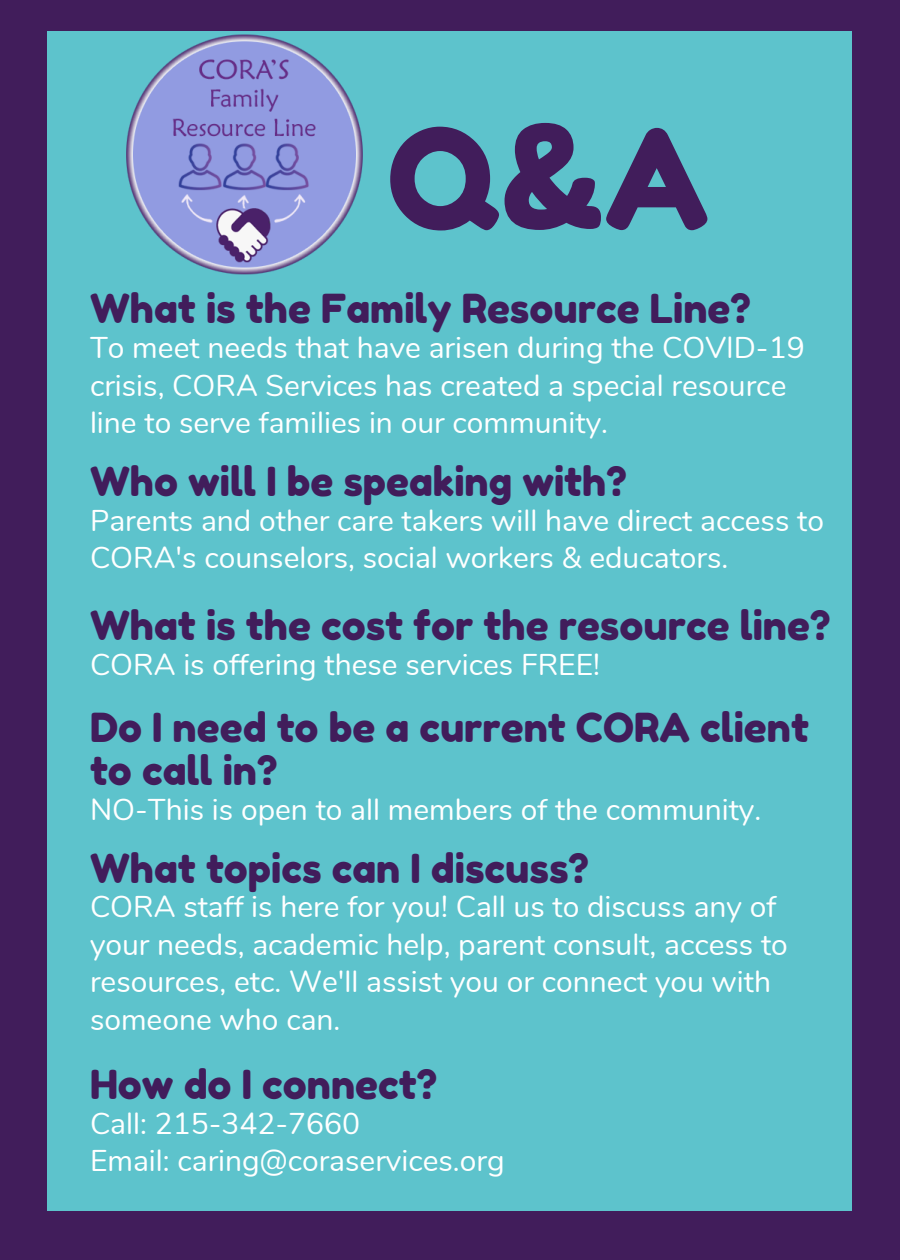
<style>
.page{position:relative;width:900px;height:1260px;background:#411d5b}
.page>*{position:absolute;margin:0;border:0;box-sizing:border-box;transform-origin:0 0}
.t1{font:137.75px "Fredoka One";color:#411d5b}
.t2{font:40px/43.8px "Fredoka One";color:#411d5b}
.t3{font:30px/37.5px "Nunito";color:#fff}
</style>
<div class="page">
<div style="left:48px;top:32px;width:804px;height:1179px;background:#5dc3cc"></div>
<img style="left:47px;top:31px;width:514px;height:300px">
<h1 class="t1" style="left:387px;top:95px;width:324px">Q&amp;A</h1>
<h2 class="t2" style="left:90px;top:287px;width:662px">What is the Family Resource Line?</h2>
<p class="t3" style="left:90px;top:330px;width:716px">To meet needs that have arisen during the COVID-19 crisis, CORA Services has created a special resource line to serve families in our community.</p>
<h2 class="t2" style="left:90px;top:459px;width:538px">Who will I be speaking with?</h2>
<p class="t3" style="left:90px;top:502px;width:736px">Parents and other care takers will have direct access to<br>CORA's counselors, social workers &amp; educators.</p>
<h2 class="t2" style="left:90px;top:603px;width:742px">What is the cost for the resource line?</h2>
<p class="t3" style="left:90px;top:646px;width:512px">CORA is offering these services FREE!</p>
<h2 class="t2" style="left:90px;top:705px;width:721px">Do I need to be a current CORA client to call in?</h2>
<p class="t3" style="left:90px;top:791px;width:673px">NO-This is open to all members of the community.</p>
<h2 class="t2" style="left:90px;top:846px;width:501px">What topics can I discuss?</h2>
<p class="t3" style="left:90px;top:889px;width:699px">CORA staff is here for you! Call us to discuss any of your needs, academic help, parent consult, access to resources, etc. We'll assist you or connect you with someone who can.</p>
<h2 class="t2" style="left:90px;top:1062px;width:349px">How do I connect?</h2>
<p class="t3" style="left:90px;top:1105px;width:416px">Call: 215-342-7660<br>Email: caring@coraservices.org</p>
</div>
